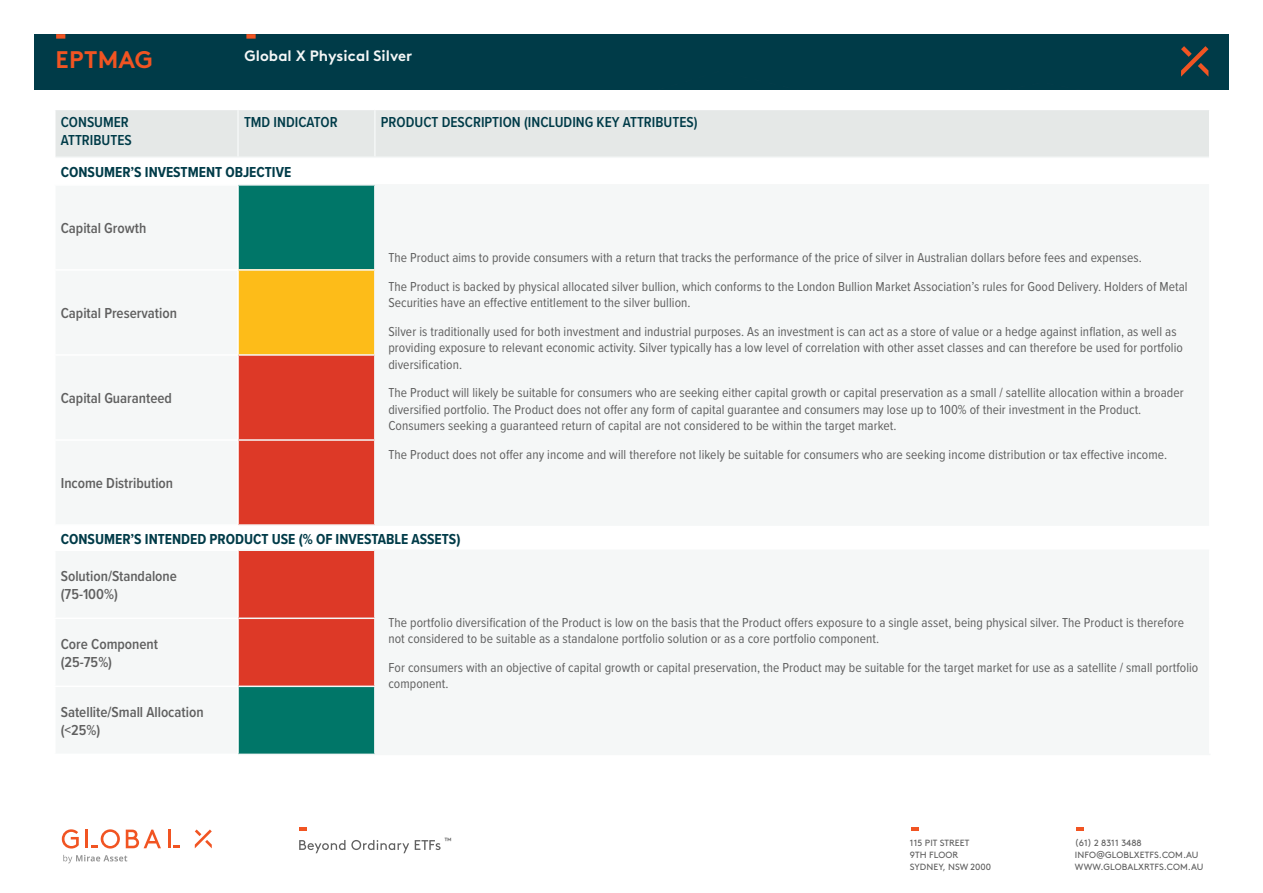
<style>
.page{position:relative;width:1263px;height:893px;background:#fff}
.page>*{position:absolute;margin:0;border:0;box-sizing:border-box;transform-origin:0 0}
.t1{font:700 24px "Brown";letter-spacing:.01em;color:#f15422}
.t2{font:600 15px/18px "Proxima Nova Cond";color:#606060}
.t3{font:700 15px "Proxima Nova Cond";color:#003b48}
.t4{font:600 15px/18px "Proxima Nova Cond";color:#003b48}
.t5{font:700 15px "Brown";letter-spacing:.005em;color:#f5f7f7}
.t6{font:13.5px/16.5px "Proxima Nova Cond";letter-spacing:.005em;color:#606060}
.t7{font:9px/12px "Brown";letter-spacing:.01em;color:#606060}
</style>
<div class="page">
<div style="left:34px;top:35px;width:1195px;height:54px;background:#003b48"></div>
<svg style="left:1181px;top:46px;width:27px;height:31px"></svg>
<div style="left:246px;top:34px;width:10px;height:5px;background:#f15422"></div>
<div style="left:56px;top:34px;width:9px;height:5px;background:#f15422"></div>
<svg style="left:299px;top:840px;width:46px;height:13px"></svg>
<svg style="left:351px;top:840px;width:58px;height:13px"></svg>
<svg style="left:415px;top:840px;width:26px;height:10px"></svg>
<svg style="left:299px;top:827px;width:8px;height:3px"></svg>
<svg style="left:1076px;top:827px;width:7px;height:3px"></svg>
<svg style="left:911px;top:827px;width:7px;height:3px"></svg>
<svg style="left:126px;top:830px;width:35px;height:18px"></svg>
<svg style="left:195px;top:829px;width:17px;height:19px"></svg>
<hr style="left:168px;top:830px;width:3px;height:18px;background:#f15422">
<svg style="left:173px;top:846px;width:7px;height:2px"></svg>
<svg style="left:62px;top:829px;width:17px;height:19px"></svg>
<svg style="left:86px;top:829px;width:34px;height:19px"></svg>
<svg style="left:63px;top:855px;width:64px;height:8px"></svg>
<div style="left:56px;top:110px;width:1153px;height:47px;background:#e5e8e7"></div>
<div style="left:239px;top:186px;width:135px;height:568px;background:#007668"></div>
<div style="left:238px;top:270px;width:137px;height:85px;background:#fdbc19"></div>
<svg style="left:239px;top:356px;width:135px;height:330px;background:#df4736"></svg>
<hr style="left:237px;top:110px;width:2px;height:47px;background:#f5f7f7">
<hr style="left:374px;top:110px;width:2px;height:47px;background:#f5f7f7">
<hr style="left:56px;top:157px;width:182px;height:1px;background:#f5f7f7">
<hr style="left:238px;top:157px;width:137px;height:1px;background:#f5f7f7">
<hr style="left:375px;top:157px;width:834px;height:1px;background:#f5f7f7">
<hr style="left:239px;top:184px;width:136px;height:2px;background:#f5f7f7">
<hr style="left:375px;top:184px;width:834px;height:2px;background:#f5f7f7">
<hr style="left:374px;top:186px;width:2px;height:83px;background:#f5f7f7">
<hr style="left:239px;top:269px;width:137px;height:2px;background:#f5f7f7">
<hr style="left:374px;top:271px;width:2px;height:83px;background:#f5f7f7">
<hr style="left:239px;top:354px;width:137px;height:2px;background:#f5f7f7">
<hr style="left:374px;top:356px;width:2px;height:83px;background:#f5f7f7">
<hr style="left:239px;top:439px;width:137px;height:2px;background:#f5f7f7">
<hr style="left:374px;top:441px;width:2px;height:83px;background:#f5f7f7">
<hr style="left:239px;top:524px;width:136px;height:2px;background:#f5f7f7">
<hr style="left:375px;top:524px;width:834px;height:2px;background:#f5f7f7">
<hr style="left:239px;top:549px;width:136px;height:2px;background:#f5f7f7">
<hr style="left:375px;top:549px;width:834px;height:2px;background:#f5f7f7">
<hr style="left:374px;top:551px;width:2px;height:66px;background:#f5f7f7">
<hr style="left:239px;top:617px;width:137px;height:2px;background:#f5f7f7">
<hr style="left:374px;top:619px;width:2px;height:67px;background:#f5f7f7">
<hr style="left:239px;top:686px;width:137px;height:1px;background:#f5f7f7">
<hr style="left:374px;top:687px;width:2px;height:67px;background:#f5f7f7">
<hr style="left:239px;top:754px;width:136px;height:1px;background:#f5f7f7">
<hr style="left:375px;top:754px;width:835px;height:1px;background:#f5f7f7">
<hr style="left:54px;top:269px;width:185px;height:2px;background:#fff">
<hr style="left:237px;top:271px;width:2px;height:83px;background:#fff">
<hr style="left:54px;top:354px;width:185px;height:2px;background:#fff">
<h1 class="t1" style="left:56px;top:40px;width:99px">EPTMAG</h1>
<p class="t5" style="left:244px;top:44px;width:170px">Global X Physical Silver</p>
<p class="t4" style="left:61px;top:113px;width:73px">CONSUMER<br>ATTRIBUTES</p>
<p class="t4" style="left:244px;top:113px;width:95px">TMD INDICATOR</p>
<p class="t4" style="left:381px;top:113px;width:318px">PRODUCT DESCRIPTION (INCLUDING KEY ATTRIBUTES)</p>
<p class="t3" style="left:61px;top:161px;width:232px">CONSUMER’S INVESTMENT OBJECTIVE</p>
<p class="t2" style="left:61px;top:219px;width:87px">Capital Growth</p>
<p class="t2" style="left:61px;top:304px;width:118px">Capital Preservation</p>
<p class="t2" style="left:61px;top:389px;width:113px">Capital Guaranteed</p>
<p class="t2" style="left:61px;top:474px;width:114px">Income Distribution</p>
<p class="t6" style="left:388px;top:243px;width:801px;line-height:28.5px">The Product aims to provide consumers with a return that tracks the performance of the price of silver in Australian dollars before fees and expenses.<br>The Product is backed by physical allocated silver bullion, which conforms to the London Bullion Market Association’s rules for Good Delivery. Holders of Metal</p>
<p class="t6" style="left:388px;top:288px;width:790px;line-height:28.5px">Securities have an effective entitlement to the silver bullion.<br>Silver is traditionally used for both investment and industrial purposes. As an investment is can act as a store of value or a hedge against inflation, as well as</p>
<p class="t6" style="left:388px;top:339px;width:796px">providing exposure to relevant economic activity. Silver typically has a low level of correlation with other asset classes and can therefore be used for portfolio diversification.</p>
<p class="t6" style="left:388px;top:384px;width:797px">The Product will likely be suitable for consumers who are seeking either capital growth or capital preservation as a small / satellite allocation within a broader diversified portfolio. The Product does not offer any form of capital guarantee and consumers may lose up to 100% of their investment in the Product.<br>Consumers seeking a guaranteed return of capital are not considered to be within the target market.</p>
<p class="t6" style="left:388px;top:445px;width:780px">The Product does not offer any income and will therefore not likely be suitable for consumers who are seeking income distribution or tax effective income.</p>
<p class="t3" style="left:61px;top:527px;width:401px">CONSUMER’S INTENDED PRODUCT USE (% OF INVESTABLE ASSETS)</p>
<p class="t2" style="left:61px;top:567px;width:118px">Solution/Standalone (75-100%)</p>
<p class="t6" style="left:388px;top:614px;width:797px">The portfolio diversification of the Product is low on the basis that the Product offers exposure to a single asset, being physical silver. The Product is therefore not considered to be suitable as a standalone portfolio solution or as a core portfolio component.</p>
<p class="t6" style="left:388px;top:659px;width:811px">For consumers with an objective of capital growth or capital preservation, the Product may be suitable for the target market for use as a satellite / small portfolio component.</p>
<p class="t2" style="left:61px;top:635px;width:99px">Core Component (25-75%)</p>
<p class="t2" style="left:61px;top:703px;width:144px">Satellite/Small Allocation (&lt;25%)</p>
<p class="t7" style="left:444px;top:834px;width:9px">™</p>
<p class="t7" style="left:910px;top:836px;width:83px">115 PIT STREET<br>9TH FLOOR<br>SYDNEY, NSW 2000</p>
<p class="t7" style="left:1075px;top:836px;width:130px">(61) 2 8311 3488<br>INFO@GLOBLXETFS.COM.AU<br>WWW.GLOBALXRTFS.COM.AU</p>
</div>
